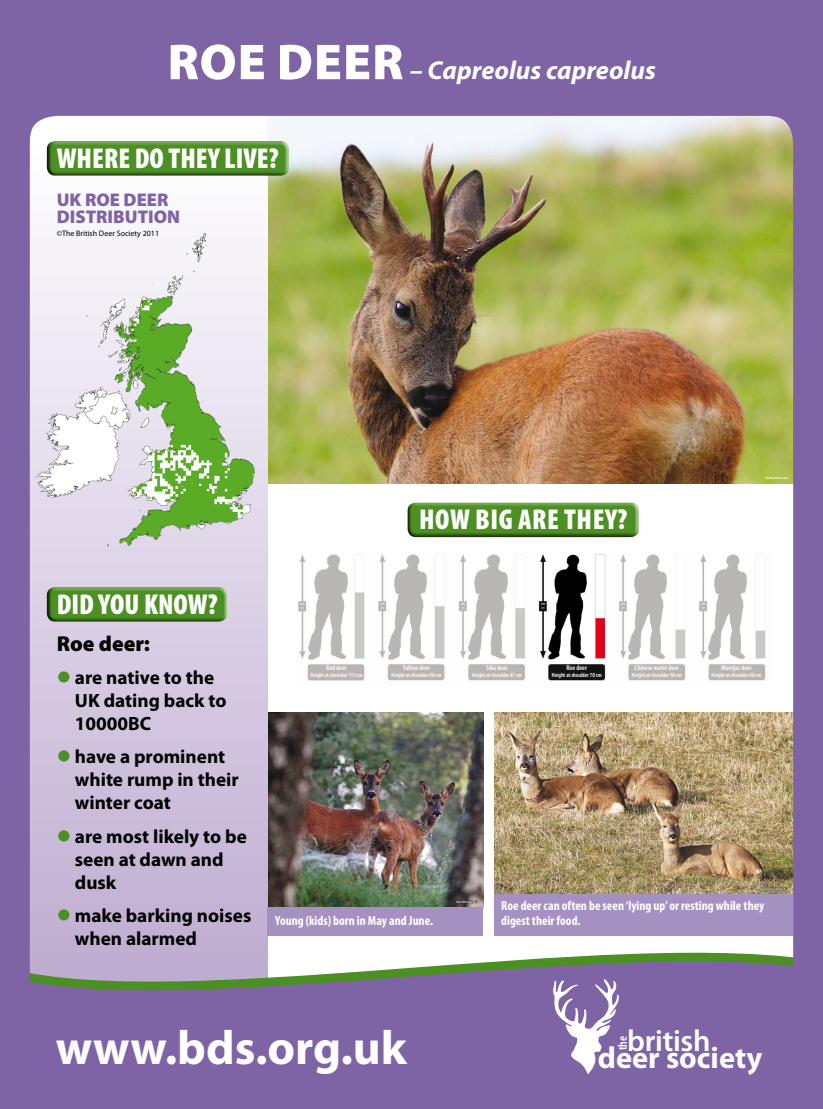
<style>
.page{position:relative;width:823px;height:1109px;background:#fff}
.page>*{position:absolute;margin:0;border:0;box-sizing:border-box;transform-origin:0 0}
.t1{font:900 50.8px "Myriad Pro";color:#fff}
.t2{font:700 48px "Myriad Pro";color:#fff}
.t3{font:700 30.44px "Myriad Pro";color:#fff}
.t4{font:600 30.44px "Myriad Pro";letter-spacing:-.01em;color:#fff}
.t5{font:900 condensed 28.8px "Myriad Pro";color:#fff}
.t6{font:italic 700 26px "Myriad Pro";color:#fff}
.t7{font:900 21.6px "Myriad Pro";color:#000}
.t8{font:700 19.2px/23px "Myriad Pro";color:#000}
.t9{font:900 18.4px/17.6px "Myriad Pro";color:#7e64a4}
.t10{font:700 condensed 13.2px/14.4px "Myriad Pro";color:#fff}
.t11{font:600 condensed 12.88px "Myriad Pro";color:#fff}
.t12{font:8px "Myriad Pro";color:#000}
.t13{font:600 condensed 7.08px "Myriad Pro";color:#fff}
.t14{font:600 condensed 6.08px "Myriad Pro";color:#fff}
.t15{font:italic 600 3.6px "Myriad Pro";color:#fff}
</style>
<div class="page">
<img style="left:0;top:100px;width:822px;height:1009px">
<div style="left:0;top:0;width:822px;height:100px;background:#7e64a4"></div>
<div style="left:407px;top:502px;width:230px;height:36px;background:#000;opacity:.75"></div>
<svg style="left:58px;top:671px;width:11px;height:12px"></svg>
<svg style="left:58px;top:751px;width:11px;height:11px"></svg>
<svg style="left:58px;top:830px;width:11px;height:11px"></svg>
<svg style="left:58px;top:909px;width:11px;height:12px"></svg>
<h1 class="t1" style="left:167px;top:28px;width:176px">Roe Deer</h1>
<h3 class="t6" style="left:409px;top:54px;width:247px">– Capreolus capreolus</h3>
<h3 class="t5" style="left:57px;top:140px;width:223px">WHERE DO THEY LIVE?</h3>
<p class="t9" style="left:57px;top:190px;width:125px">UK ROE DEER<br>DISTRIBUTION</p>
<p class="t12" style="left:57px;top:229px;width:104px">©The British Deer Society 2011</p>
<h3 class="t5" style="left:419px;top:501px;width:160px">HOW BIG ARE THEY</h3>
<h3 class="t5" style="left:617px;top:501px;width:11px">?</h3>
<p class="t15" style="left:764px;top:476px;width:25px">Robin Morrison</p>
<h3 class="t5" style="left:57px;top:585px;width:162px">DID YOU KNOW?</h3>
<p class="t7" style="left:57px;top:629px;width:95px">Roe deer:</p>
<p class="t8" style="left:75px;top:665px;width:153px">are native to the<br>UK dating back to<br>10000BC</p>
<p class="t8" style="left:75px;top:745px;width:165px">have a prominent white rump in their winter coat</p>
<p class="t8" style="left:75px;top:824px;width:173px">are most likely to be seen at dawn and dusk</p>
<p class="t8" style="left:75px;top:903px;width:178px">make barking noises when alarmed</p>
<p class="t13" style="left:326px;top:664px;width:22px">Red deer</p>
<p class="t14" style="left:310px;top:671px;width:54px">Height at shoulder 115 cm</p>
<p class="t13" style="left:403px;top:664px;width:28px">Fallow deer</p>
<p class="t14" style="left:391px;top:671px;width:51px">Height at shoulder 90 cm</p>
<p class="t13" style="left:486px;top:664px;width:23px">Sika deer</p>
<p class="t14" style="left:472px;top:671px;width:51px">Height at shoulder 87 cm</p>
<p class="t13" style="left:566px;top:664px;width:22px">Roe deer</p>
<p class="t14" style="left:551px;top:671px;width:51px">Height at shoulder 70 cm</p>
<p class="t13" style="left:634px;top:664px;width:46px">Chinese water deer</p>
<p class="t14" style="left:631px;top:671px;width:51px">Height at shoulder 50 cm</p>
<p class="t13" style="left:720px;top:664px;width:32px">Muntjac deer</p>
<p class="t14" style="left:711px;top:671px;width:51px">Height at shoulder 48 cm</p>
<p class="t10" style="left:275px;top:913px;width:159px">Young (kids) born in May and June.</p>
<p class="t15" style="left:456px;top:899px;width:22px">Neil McIntyre</p>
<p class="t15" style="left:760px;top:886px;width:27px">George Trebinski</p>
<p class="t10" style="left:501px;top:898px;width:264px">Roe deer can often be seen ‘lying up’ or resting while they digest their food.</p>
<h2 class="t2" style="left:56px;top:1017px;width:352px">www.bds.org.uk</h2>
<p class="t11" style="left:614px;top:1050px;width:16px;rotate:-90deg">the</p>
<h3 class="t4" style="left:626px;top:1021px;width:85px">british</h3>
<h3 class="t3" style="left:597px;top:1038px;width:166px">deer society</h3>
</div>
